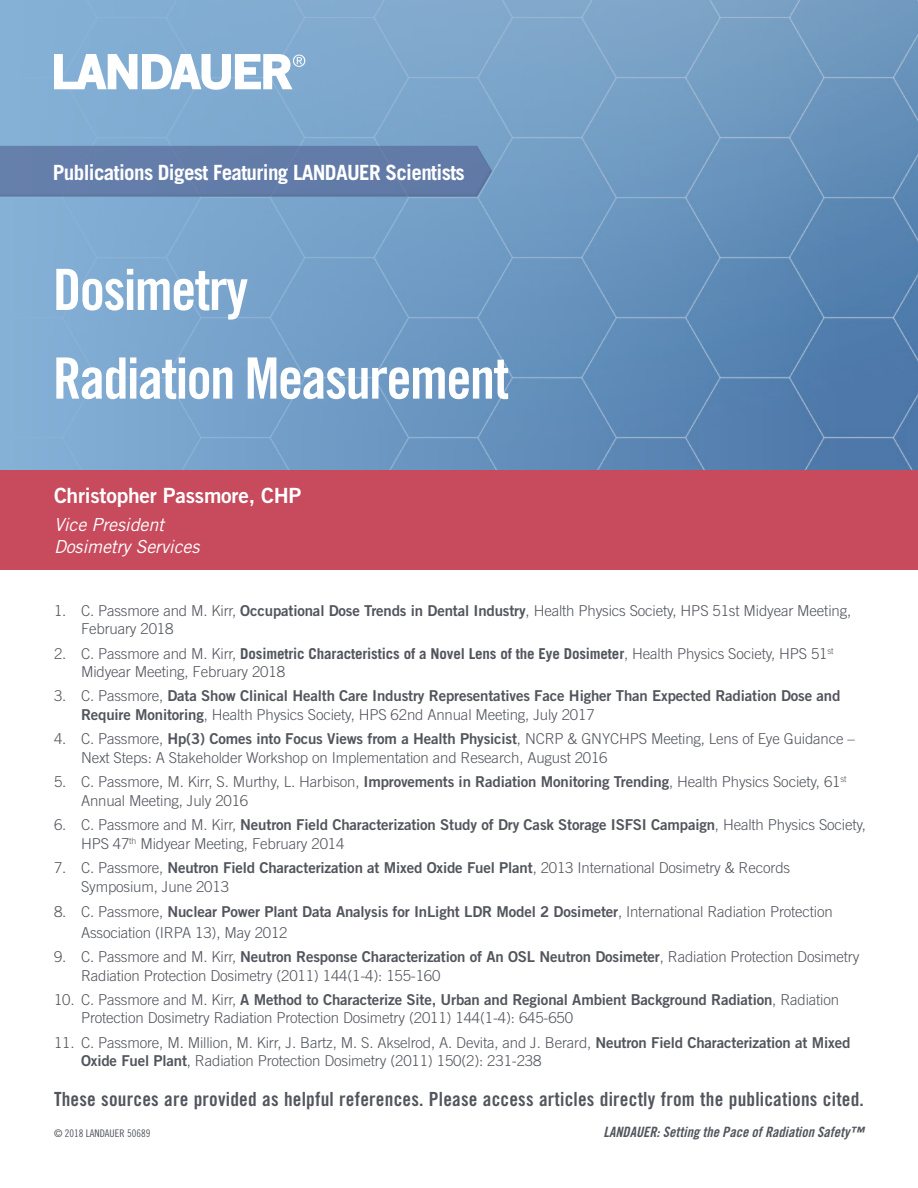
<style>
.page{position:relative;width:918px;height:1188px;background:#fff}
.page>*{position:absolute;margin:0;border:0;box-sizing:border-box;transform-origin:0 0}
.t1{font:57px "Trade Gothic LT Std Bd Cn 20";letter-spacing:-.03em;color:#fff}
.t2{font:700 21px "Trade Gothic LT Std";letter-spacing:-.03em;color:#fff}
.Subhead{font:21px "Trade Gothic LT Std Bd 2";letter-spacing:-.01em;color:#fff}
.Body_B_10_light{font:19.5px "Trade Gothic LT Std Bd Cn 20";letter-spacing:.01em;color:#52555d}
.Body{font:italic 18px/21.6px "Trade Gothic LT Std";letter-spacing:-.01em;color:#fff}
.new_bullet{font:300 15px/18.8px "Trade Gothic LT Std";letter-spacing:-.01em;color:#52555d}
.new_bullet-2{font:15px/18.8px "Trade Gothic LT Std Bd 2";letter-spacing:-.01em;color:#52555d}
.Body_B_10_light-2{font:14.25px "Trade Gothic Bold Cond Twenty Obl";color:#52555d}
.Body_B_10_light-3{font:10.5px "Trade Gothic LT Std Cn 18";color:#52555d}
.s1{font-family:"Trade Gothic LT Std Bd 2";font-weight:400}
.s2{font-weight:700}
.s3{font-family:"Trade Gothic LT Std";font-weight:300}
.s4{font-family:"Trade Gothic Bold Two";font-style:italic}
</style>
<div class="page">
<img style="left:0;top:0;width:918px;height:470px">
<svg style="left:54px;top:54px;width:251px;height:36px"></svg>
<div style="left:0;top:470px;width:918px;height:99px;background:#c74a5d"></div>
<div style="left:0;top:144px;width:493px;height:55px;background:#231f20;opacity:.2"></div>
<p class="t2" style="left:53px;top:159px;width:413px">Publications Digest Featuring LANDAUER Scientists</p>
<p class="t1" style="left:53px;top:255px;width:197px">Dosimetry</p>
<p class="t1" style="left:53px;top:344px;width:458px">Radiation Measurement</p>
<p class="Subhead" style="left:54px;top:482px;width:249px">Christopher Passmore, CHP</p>
<p class="Body" style="left:54px;top:514px;width:147px">Vice President<br>Dosimetry Services</p>
<p class="new_bullet" style="left:81px;top:601px;width:772px;text-indent:-27px">1. C. Passmore and M. Kirr, <span class="s1">Occupational Dose Trends in Dental Industry</span>, Health Physics Society, HPS 51st Midyear Meeting,<br>February 2018</p>
<p class="new_bullet" style="left:81px;top:644px;width:754px;text-indent:-27px">2. C. Passmore and M. Kirr, <span class="s2">Dosimetric Characteristics of a Novel Lens of the Eye Dosimeter</span>, Health Physics Society, HPS 51<sup>st<br></sup>Midyear Meeting, February 2018</p>
<p class="new_bullet-2" style="left:81px;top:686px;width:761px;text-indent:-27px"><span class="s3">3. C. Passmore,</span> Data Show Clinical Health Care Industry Representatives Face Higher Than Expected Radiation Dose and<br>Require Monitoring<span class="s3">, Health Physics Society, HPS 62nd Annual Meeting, July 2017</span></p>
<p class="new_bullet" style="left:81px;top:729px;width:775px;text-indent:-27px">4. C. Passmore, <span class="s1">Hp(3) Comes into Focus Views from a Health Physicist</span>, NCRP &amp; GNYCHPS Meeting, Lens of Eye Guidance –<br>Next Steps: A Stakeholder Workshop on Implementation and Research, August 2016</p>
<p class="new_bullet" style="left:81px;top:772px;width:767px;text-indent:-27px">5. C. Passmore, M. Kirr, S. Murthy, L. Harbison, <span class="s1">Improvements in Radiation Monitoring Trending</span>, Health Physics Society, 61<sup>st<br></sup>Annual Meeting, July 2016</p>
<p class="new_bullet" style="left:81px;top:815px;width:787px;text-indent:-27px">6. C. Passmore and M. Kirr, <span class="s1">Neutron Field Characterization Study of Dry Cask Storage ISFSI Campaign</span>, Health Physics Society,<br>HPS 47<sup>th</sup> Midyear Meeting, February 2014</p>
<p class="new_bullet" style="left:81px;top:858px;width:711px;text-indent:-27px">7. C. Passmore, <span class="s1">Neutron Field Characterization at Mixed Oxide Fuel Plant</span>, 2013 International Dosimetry &amp; Records<br>Symposium, June 2013</p>
<p class="new_bullet" style="left:81px;top:902px;width:753px;line-height:20.2px;text-indent:-27px">8. C. Passmore, <span class="s1">Nuclear Power Plant Data Analysis for InLight LDR Model 2 Dosimeter</span>, International Radiation Protection<br>Association (IRPA 13), May 2012</p>
<p class="new_bullet" style="left:81px;top:947px;width:780px;text-indent:-27px">9. C. Passmore and M. Kirr, <span class="s1">Neutron Response Characterization of An OSL Neutron Dosimeter</span>, Radiation Protection Dosimetry<br>Radiation Protection Dosimetry (2011) 144(1-4): 155-160</p>
<p class="new_bullet" style="left:81px;top:990px;width:760px;text-indent:-27px">10. C. Passmore and M. Kirr, <span class="s1">A Method to Characterize Site, Urban and Regional Ambient Background Radiation</span>, Radiation<br>Protection Dosimetry Radiation Protection Dosimetry (2011) 144(1-4): 645-650</p>
<p class="new_bullet" style="left:81px;top:1033px;width:771px;text-indent:-27px">11. C. Passmore, M. Million, M. Kirr, J. Bartz, M. S. Akselrod, A. Devita, and J. Berard, <span class="s1">Neutron Field Characterization at Mixed<br>Oxide Fuel Plant</span>, Radiation Protection Dosimetry (2011) 150(2): 231-238</p>
<p class="Body_B_10_light" style="left:54px;top:1087px;width:811px">These sources are provided as helpful references. Please access articles directly from the publications cited.</p>
<p class="Body_B_10_light-3" style="left:54px;top:1127px;width:98px">© 2018 LANDAUER 50689</p>
<p class="Body_B_10_light-2" style="left:604px;top:1123px;width:262px">LANDAUER: Setting the Pace of Radiation Safety<span class="s4">™</span></p>
</div>
